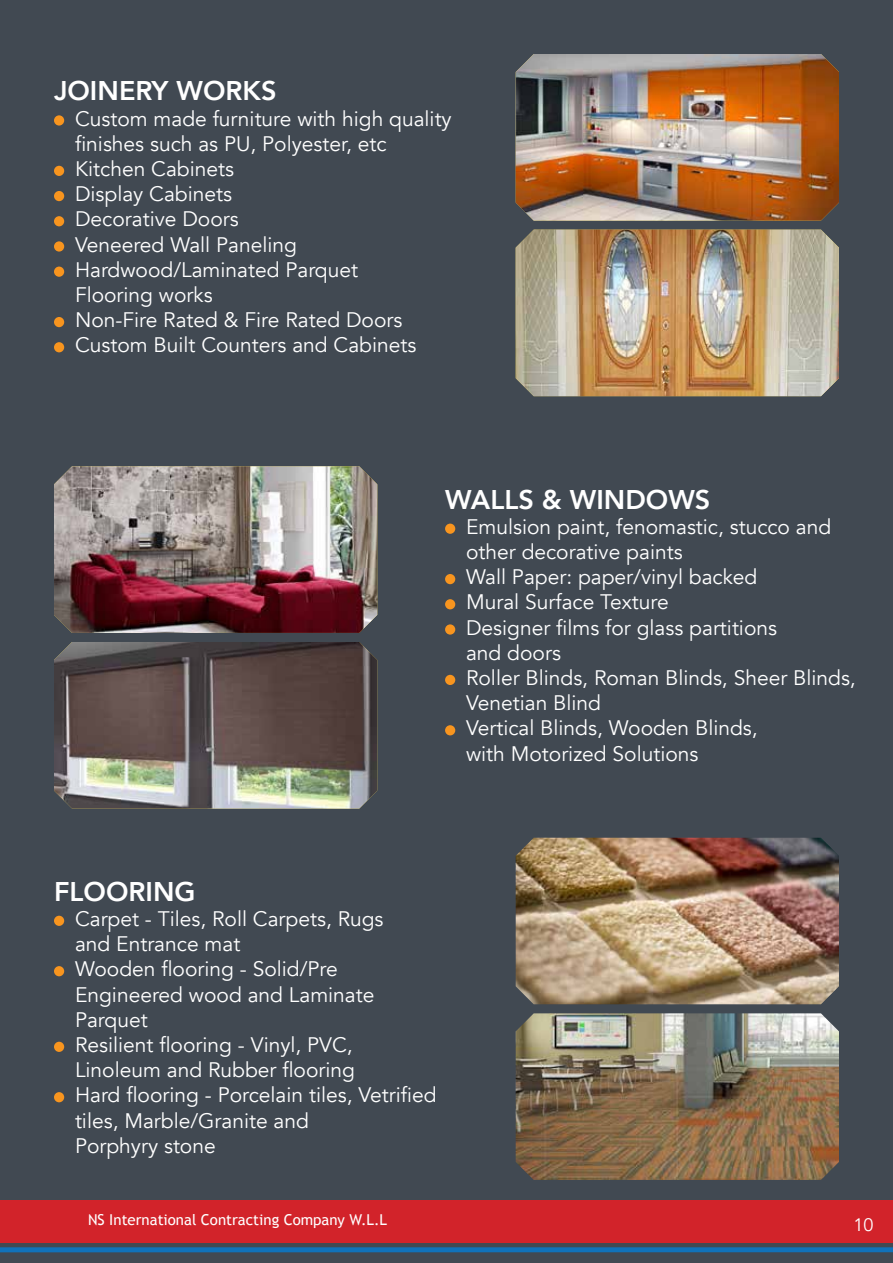
<style>
.page{position:relative;width:893px;height:1263px;background:#414952}
.page>*{position:absolute;margin:0;border:0;box-sizing:border-box;transform-origin:0 0}
.t1{font:800 27px "Avenir";color:#fff}
.t2{font:21px/25.2px "Avenir";color:#fff}
.t3{font:18px "Avenir";color:#fff}
.t4{font:15px "Trebuchet MS";color:#fff}
</style>
<div class="page">
<div style="left:0;top:1247px;width:893px;height:5px;background:#1072ba"></div>
<div style="left:0;top:1200px;width:893px;height:43px;background:#d2232a"></div>
<div style="left:54px;top:115px;width:10px;height:11px;background:#f8951f;border-radius:50%"></div>
<div style="left:54px;top:166px;width:10px;height:10px;background:#f8951f;border-radius:50%"></div>
<div style="left:54px;top:191px;width:10px;height:10px;background:#f8951f;border-radius:50%"></div>
<div style="left:54px;top:216px;width:10px;height:10px;background:#f8951f;border-radius:50%"></div>
<div style="left:54px;top:241px;width:10px;height:11px;background:#f8951f;border-radius:50%"></div>
<div style="left:54px;top:267px;width:10px;height:10px;background:#f8951f;border-radius:50%"></div>
<div style="left:54px;top:317px;width:10px;height:10px;background:#f8951f;border-radius:50%"></div>
<div style="left:54px;top:342px;width:10px;height:10px;background:#f8951f;border-radius:50%"></div>
<div style="left:445px;top:524px;width:10px;height:10px;background:#f8951f;border-radius:50%"></div>
<div style="left:445px;top:574px;width:10px;height:10px;background:#f8951f;border-radius:50%"></div>
<div style="left:445px;top:599px;width:10px;height:10px;background:#f8951f;border-radius:50%"></div>
<div style="left:445px;top:624px;width:10px;height:11px;background:#f8951f;border-radius:50%"></div>
<div style="left:445px;top:675px;width:10px;height:10px;background:#f8951f;border-radius:50%"></div>
<div style="left:445px;top:725px;width:10px;height:10px;background:#f8951f;border-radius:50%"></div>
<div style="left:54px;top:916px;width:10px;height:10px;background:#f8951f;border-radius:50%"></div>
<div style="left:54px;top:966px;width:10px;height:10px;background:#f8951f;border-radius:50%"></div>
<div style="left:54px;top:1042px;width:10px;height:10px;background:#f8951f;border-radius:50%"></div>
<div style="left:54px;top:1092px;width:10px;height:10px;background:#f8951f;border-radius:50%"></div>
<img style="left:516px;top:54px;width:323px;height:167px">
<img style="left:516px;top:838px;width:323px;height:166px">
<img style="left:54px;top:466px;width:323px;height:167px">
<img style="left:516px;top:230px;width:323px;height:166px">
<img style="left:516px;top:1013px;width:323px;height:167px">
<img style="left:54px;top:642px;width:323px;height:166px">
<p class="t1" style="left:54px;top:70px;width:224px">JOINERY WORKS</p>
<p class="t2" style="left:75px;top:106px;width:378px">Custom made furniture with high quality finishes such as PU, Polyester, etc<br>Kitchen Cabinets<br>Display Cabinets<br>Decorative Doors<br>Veneered Wall Paneling<br>Hardwood/Laminated Parquet<br>Flooring works<br>Non-Fire Rated &amp; Fire Rated Doors<br>Custom Built Counters and Cabinets</p>
<p class="t1" style="left:445px;top:478px;width:267px">WALLS &amp; WINDOWS</p>
<p class="t2" style="left:466px;top:514px;width:391px">Emulsion paint, fenomastic, stucco and other decorative paints<br>Wall Paper: paper/vinyl backed<br>Mural Surface Texture<br>Designer films for glass partitions<br>and doors<br>Roller Blinds, Roman Blinds, Sheer Blinds,<br>Venetian Blind<br>Vertical Blinds, Wooden Blinds,<br>with Motorized Solutions</p>
<p class="t1" style="left:54px;top:870px;width:143px">FLOORING</p>
<p class="t2" style="left:75px;top:906px;width:363px">Carpet - Tiles, Roll Carpets, Rugs<br>and Entrance mat<br>Wooden flooring - Solid/Pre<br>Engineered wood and Laminate<br>Parquet<br>Resilient flooring - Vinyl, PVC,<br>Linoleum and Rubber flooring<br>Hard flooring - Porcelain tiles, Vetrified tiles, Marble/Granite and<br>Porphyry stone</p>
<p class="t4" style="left:88px;top:1210px;width:301px">NS International Contracting Company W.L.L</p>
<p class="t3" style="left:853px;top:1214px;width:22px">10</p>
</div>
